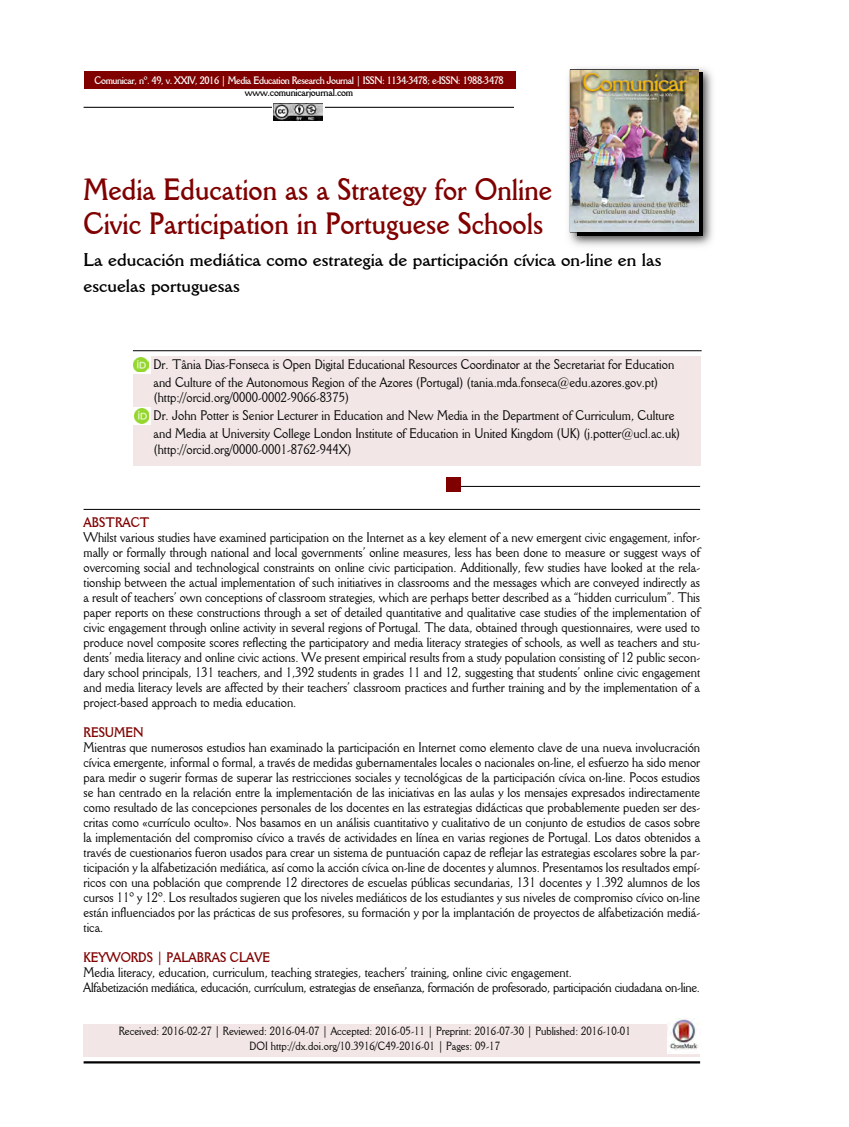
<style>
.page{position:relative;width:849px;height:1127px;background:#fff}
.page>*{position:absolute;margin:0;border:0;box-sizing:border-box;transform-origin:0 0}
.t1{font:700 30px/34.5px "Della Robbia BT";color:#800000;scale:.9 1}
.t2{font:700 18px/26px "Della Robbia BT";color:#000}
.t3{font:13.5px/15px "Della Robbia BT";color:#000;scale:.9 1}
.t4{font:13.5px/15px "Della Robbia BT";letter-spacing:-.02em;color:#000;scale:.9 1}
.t5{font:700 13.5px "Della Robbia BT";color:#800000;scale:.9 1}
.t6{font:11.55px/15px "Della Robbia BT";color:#000;text-align:center;scale:.9 1}
.t7{font:700 10.5px "Della Robbia BT";letter-spacing:-.045em;color:#fff;scale:.9 1}
.t8{font:700 10.5px "Della Robbia BT";letter-spacing:-.02em;color:#000;scale:.9 1}
</style>
<div class="page">
<svg style="left:83px;top:106px;width:431px;height:2px"></svg>
<div style="left:84px;top:71px;width:432px;height:17px;background:#800000"></div>
<div style="left:133px;top:356px;width:567px;height:109px;background:#f2e6e6"></div>
<div style="left:84px;top:1024px;width:616px;height:33px;background:#f2e6e6"></div>
<img style="left:568px;top:68px;width:145px;height:178px">
<img style="left:577px;top:73px;width:125px;height:163px">
<img style="left:571px;top:70px;width:127px;height:162px">
<svg style="left:132px;top:350px;width:570px;height:1px"></svg>
<svg style="left:83px;top:508px;width:618px;height:2px"></svg>
<svg style="left:461px;top:485px;width:240px;height:2px"></svg>
<div style="left:668px;top:1018px;width:32px;height:35px;background:#fff"></div>
<img style="left:668px;top:1018px;width:32px;height:32px">
<hr style="left:84px;top:1061px;width:616px;height:2px;background:#000">
<div style="left:446px;top:478px;width:15px;height:14px;background:#800000"></div>
<div style="left:133px;top:356px;width:17px;height:17px;background:#fff"></div>
<img style="left:134px;top:357px;width:15px;height:15px">
<svg style="left:133px;top:407px;width:18px;height:18px"></svg>
<img style="left:134px;top:409px;width:15px;height:14px">
<div style="left:272px;top:103px;width:53px;height:18px;background:#fff"></div>
<img style="left:273px;top:103px;width:50px;height:18px">
<p class="t7" style="left:95px;top:74px;width:456px">Comunicar, nº. 49, v. XXIV, 2016 | Media Education Research Journal | ISSN: 1134-3478; e-ISSN: 1988-3478</p>
<p class="t8" style="left:245px;top:86px;width:122px">www.comunicarjournal.com</p>
<h1 class="t1" style="left:84px;top:172px;width:522px">Media Education as a Strategy for Online<br>Civic Participation in Portuguese Schools</h1>
<h2 class="t2" style="left:84px;top:246px;width:579px">La educación mediática como estrategia de participación cívica on-line en las escuelas portuguesas</h2>
<p class="t3" style="left:153px;top:355px;width:580px;line-height:17.9px">Dr. Tânia Dias-Fonseca is Open Digital Educational Resources Coordinator at the Secretariat for Education and Culture of the Autonomous Region of the Azores (Portugal) (tania.mda.fonseca@edu.azores.gov.pt)</p>
<p class="t3" style="left:154px;top:388px;width:586px;line-height:17.9px">(http://orcid.org/0000-0002-9066-8375)<br>Dr. John Potter is Senior Lecturer in Education and New Media in the Department of Curriculum, Culture and Media at University College London Institute of Education in United Kingdom (UK) (j.potter@ucl.ac.uk)</p>
<p class="t3" style="left:154px;top:441px;width:221px">(http://orcid.org/0000-0001-8762-944X)</p>
<p class="t5" style="left:84px;top:514px;width:75px">ABSTRACT</p>
<p class="t3" style="left:84px;top:530px;width:687px;text-align:justify">Whilst various studies have examined participation on the Internet as a key element of a new emergent civic engagement, infor&shy;mally or formally through national and local governments’ online measures, less has been done to measure or suggest ways of overcoming social and technological constraints on online civic participation. Additionally, few studies have looked at the rela&shy;tionship between the actual implementation of such initiatives in classrooms and the messages which are conveyed indirectly as a result of teachers’ own conceptions of classroom strategies, which are perhaps better described as a “hidden curriculum”. This paper reports on these constructions through a set of detailed quantitative and qualitative case studies of the implementation of civic engagement through online activity in several regions of Portugal. The data, obtained through questionnaires, were used to produce novel composite scores reflecting the participatory and media literacy strategies of schools, as well as teachers and stu&shy;dents’ media literacy and online civic actions. We present empirical results from a study population consisting of 12 public secon&shy;dary school principals, 131 teachers, and 1,392 students in grades 11 and 12, suggesting that students’ online civic engagement and media literacy levels are affected by their teachers’ classroom practices and further training and by the implementation of a project-based approach to media education.</p>
<p class="t5" style="left:84px;top:724px;width:68px">RESUMEN</p>
<p class="t3" style="left:84px;top:740px;width:687px;text-align:justify">Mientras que numerosos estudios han examinado la participación en Internet como elemento clave de una nueva involucración cívica emergente, informal o formal, a través de medidas gubernamentales locales o nacionales on-line, el esfuerzo ha sido menor para medir o sugerir formas de superar las restricciones sociales y tecnológicas de la participación cívica on-line. Pocos estudios se han centrado en la relación entre la implementación de las iniciativas en las aulas y los mensajes expresados indirectamente como resultado de las concepciones personales de los docentes en las estrategias didácticas que probablemente pueden ser des&shy;critas como «currículo oculto». Nos basamos en un análisis cuantitativo y cualitativo de un conjunto de estudios de casos sobre la implementación del compromiso cívico a través de actividades en línea en varias regiones de Portugal. Los datos obtenidos a través de cuestionarios fueron usados para crear un sistema de puntuación capaz de reflejar las estrategias escolares sobre la par&shy;ticipación y la alfabetización mediática, así como la acción cívica on-line de docentes y alumnos. Presentamos los resultados empí&shy;ricos con una población que comprende 12 directores de escuelas públicas secundarias, 131 docentes y 1.392 alumnos de los cursos 11º y 12º. Los resultados sugieren que los niveles mediáticos de los estudiantes y sus niveles de compromiso cívico on-line están influenciados por las prácticas de sus profesores, su formación y por la implantación de proyectos de alfabetización mediá&shy;tica.</p>
<p class="t5" style="left:84px;top:949px;width:209px">KEYWORDS | PALABRAS CLAVE</p>
<p class="t4" style="left:84px;top:965px;width:686px">Media literacy, education, curriculum, teaching strategies, teachers’ training, online civic engagement.<br>Alfabetización mediática, educación, currículum, estrategias de enseñanza, formación de profesorado, participación ciudadana on-line.</p>
<p class="t6" style="left:119px;top:1023px;width:570px">Received: 2016-02-27 | Reviewed: 2016-04-07 | Accepted: 2016-05-11 | Preprint: 2016-07-30 | Published: 2016-10-01<br>DOI http://dx.doi.org/10.3916/C49-2016-01 | Pages: 09-17</p>
</div>
